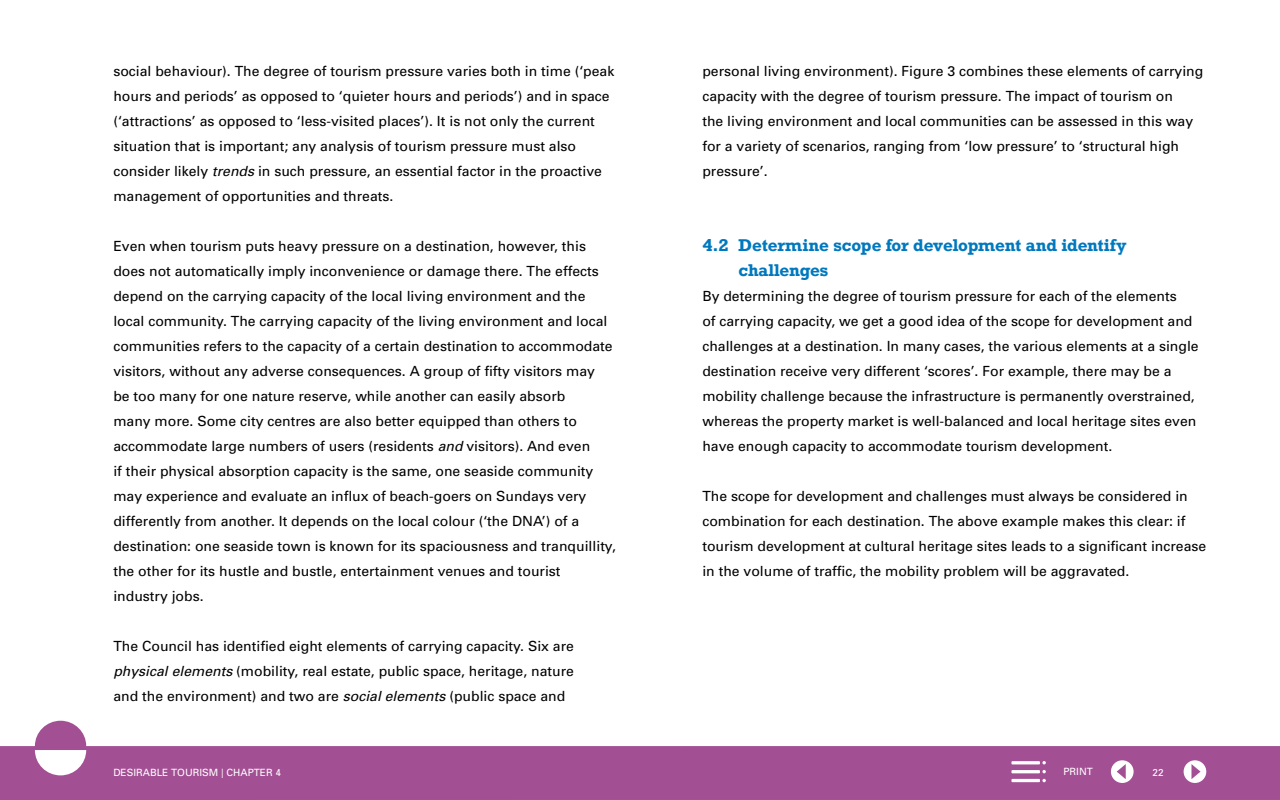
<style>
.page{position:relative;width:1280px;height:800px;background:#fff}
.page>*{position:absolute;margin:0;border:0;box-sizing:border-box;transform-origin:0 0}
.Paragraafkop_rockwel{font:700 16px/25px "Rockwell";letter-spacing:-.01em;color:#0078be}
.platte_tekst__P{font:14px/25px "Univers";color:#000}
.t1{font:10px "Univers";color:#fff}
.s1{font-style:italic}
.s2{font-size:12.9px}
</style>
<div class="page">
<svg style="left:0;top:721px;width:1280px;height:79px;fill:#a34f94"></svg>
<div style="left:1111px;top:760px;width:23px;height:23px;background:#fff;border-radius:50%"></div>
<svg style="left:1117px;top:764px;width:9px;height:15px"></svg>
<div style="left:1184px;top:760px;width:22px;height:23px;background:#fff;border-radius:50%"></div>
<svg style="left:1191px;top:764px;width:10px;height:15px"></svg>
<svg style="left:1042px;top:779px;width:4px;height:3px"></svg>
<hr style="left:1011px;top:779px;width:29px;height:3px;background:#fff">
<hr style="left:1011px;top:770px;width:29px;height:3px;background:#fff">
<svg style="left:1042px;top:770px;width:4px;height:3px"></svg>
<hr style="left:1011px;top:761px;width:29px;height:3px;background:#fff">
<svg style="left:1042px;top:761px;width:4px;height:3px"></svg>
<p class="platte_tekst__P" style="left:113px;top:58px;width:502px">social behaviour). The degree of tourism pressure varies both in time (‘peak hours and periods’ as opposed to ‘quieter hours and periods’) and in space (‘attractions’ as opposed to ‘less-visited places’). It is not only the current situation that is important; any analysis of tourism pressure must also consider likely <span class="s1">trends</span> in such pressure, an essential factor in the proactive management of opportunities and threats.</p>
<p class="platte_tekst__P" style="left:113px;top:233px;width:504px">Even when tourism puts heavy pressure on a destination, however, this does not automatically imply inconvenience or damage there. The effects depend on the carrying capacity of the local living environment and the local community. The carrying capacity of the living environment and local communities refers to the capacity of a certain destination to accommodate visitors, without any adverse consequences. A group of fifty visitors may<br>be too many for one nature reserve, while another can easily absorb<br>many more. Some city centres are also better equipped than others to accommodate large numbers of users (residents <span class="s1">and</span> visitors). And even<br>if their physical absorption capacity is the same, one seaside community may experience and evaluate an influx of beach-goers on Sundays very differently from another. It depends on the local colour (‘the DNA’) of a destination: one seaside town is known for its spaciousness and tranquillity, the other for its hustle and bustle, entertainment venues and tourist industry jobs.</p>
<p class="platte_tekst__P" style="left:113px;top:633px;width:462px;text-align:justify">The Council has identified eight elements of carrying capacity. Six are <span class="s1">physical elements</span> (mobility, real estate, public space, heritage, nature and the environment) and two are <span class="s1">social elements</span> (public space and</p>
<p class="platte_tekst__P" style="left:702px;top:58px;width:502px">personal living environment). Figure 3 combines these elements of carrying capacity with the degree of tourism pressure. The impact of tourism on<br>the living environment and local communities can be assessed in this way for a variety of scenarios, ranging from ‘low pressure’ to ‘structural high pressure’.</p>
<h2 class="Paragraafkop_rockwel" style="left:738px;top:232px;width:390px;text-indent:-36px">4.2 Determine scope for development and identify challenges</h2>
<p class="platte_tekst__P" style="left:702px;top:283px;width:498px">By determining the degree of tourism pressure for each of the elements<br>of carrying capacity, we get a good idea of the scope for development and challenges at a destination. In many cases, the various elements at a single destination receive very different ‘scores’. For example, there may be a mobility challenge because the infrastructure is permanently overstrained, whereas the property market is well-balanced and local heritage sites even have enough capacity to accommodate tourism development.</p>
<p class="platte_tekst__P" style="left:702px;top:483px;width:505px">The scope for development and challenges must always be considered in combination for each destination. The above example makes this clear: if tourism development at cultural heritage sites leads to a significant increase in the volume of traffic, the mobility problem will be aggravated.</p>
<p class="t1" style="left:113px;top:766px;width:169px">DESIRABLE TOURISM <span class="s2">|</span> CHAPTER 4</p>
<p class="t1" style="left:1063px;top:765px;width:31px">PRINT</p>
<p class="t1" style="left:1153px;top:766px;width:13px">22</p>
</div>
